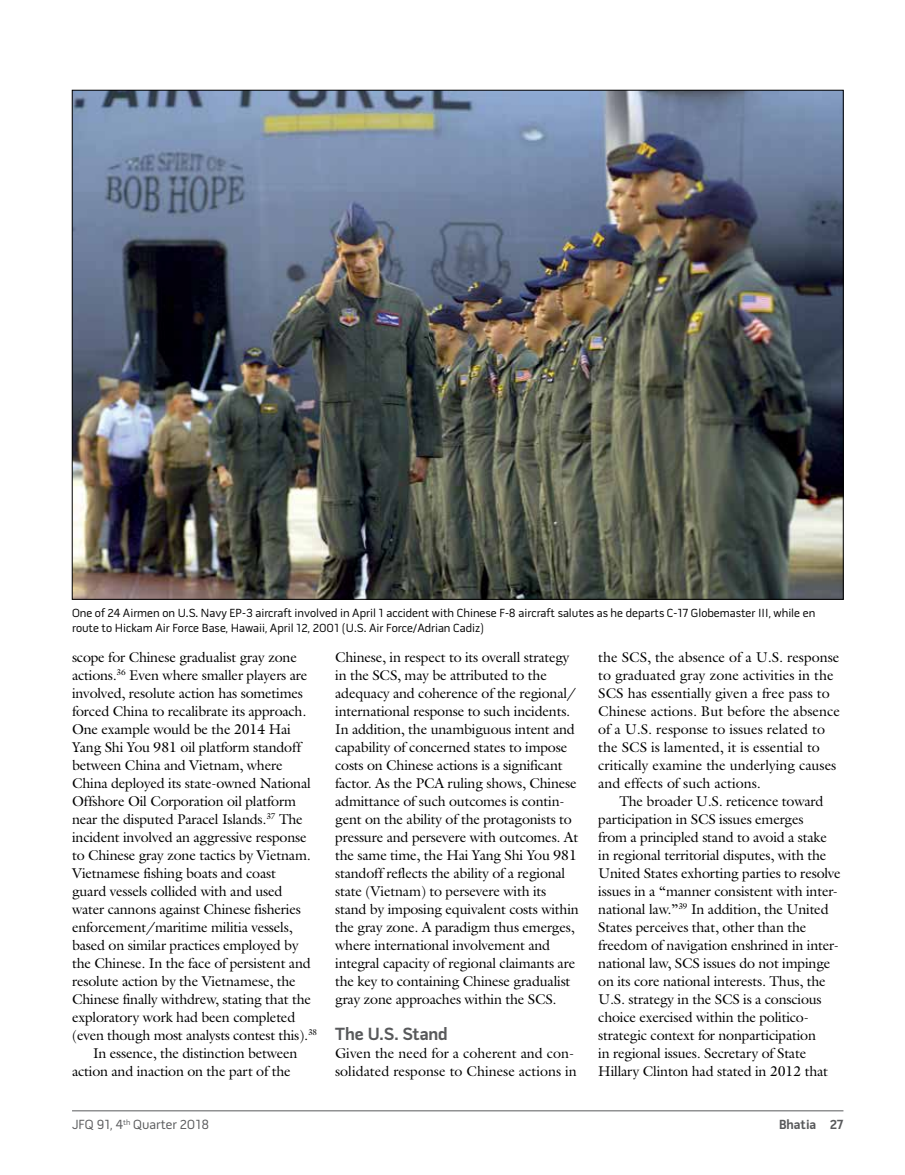
<style>
.page{position:relative;width:905px;height:1175px;background:#fff}
.page>*{position:absolute;margin:0;border:0;box-sizing:border-box;transform-origin:0 0}
.t1{font:700 18px "Pill Gothic 600 mg";letter-spacing:-.005em;color:#58595b}
.t2{font:14.25px/18px "Galliard Std";letter-spacing:-.015em;color:#000}
.t3{font:13.5px "Pill Gothic 600 mg";color:#58595b}
.t4{font:700 13.5px "Pill Gothic 600 mg";color:#58595b}
.t5{font:12px/15px "Pill Gothic 600 mg";color:#000}
</style>
<div class="page">
<hr style="left:72px;top:1110px;width:771px;height:1px;background:#58595b">
<img style="left:74px;top:92px;width:767px;height:505px">
<p class="t5" style="left:72px;top:607px;width:744px">One of 24 Airmen on U.S. Navy EP-3 aircraft involved in April 1 accident with Chinese F-8 aircraft salutes as he departs C-17 Globemaster III, while en route to Hickam Air Force Base, Hawaii, April 12, 2001 (U.S. Air Force/Adrian Cadiz)</p>
<p class="t2" style="left:72px;top:647px;width:226px">scope for Chinese gradualist gray zone</p>
<p class="t2" style="left:72px;top:665px;width:237px">actions.<sup>36</sup> Even where smaller players are</p>
<p class="t2" style="left:72px;top:683px;width:232px">involved, resolute action has sometimes</p>
<p class="t2" style="left:72px;top:701px;width:236px">forced China to recalibrate its approach.</p>
<p class="t2" style="left:72px;top:719px;width:220px">One example would be the 2014 Hai</p>
<p class="t2" style="left:72px;top:737px;width:230px">Yang Shi You 981 oil platform standoff</p>
<p class="t2" style="left:72px;top:755px;width:212px">between China and Vietnam, where</p>
<p class="t2" style="left:72px;top:773px;width:240px">China deployed its state-owned National</p>
<p class="t2" style="left:72px;top:791px;width:226px">Offshore Oil Corporation oil platform</p>
<p class="t2" style="left:72px;top:809px;width:232px">near the disputed Paracel Islands.<sup>37</sup> The</p>
<p class="t2" style="left:72px;top:827px;width:236px">incident involved an aggressive response</p>
<p class="t2" style="left:72px;top:845px;width:240px">to Chinese gray zone tactics by Vietnam.</p>
<p class="t2" style="left:72px;top:863px;width:205px">Vietnamese fishing boats and coast</p>
<p class="t2" style="left:72px;top:881px;width:212px">guard vessels collided with and used</p>
<p class="t2" style="left:72px;top:899px;width:230px">water cannons against Chinese fisheries</p>
<p class="t2" style="left:72px;top:917px;width:222px">enforcement/maritime militia vessels,</p>
<p class="t2" style="left:72px;top:935px;width:228px">based on similar practices employed by</p>
<p class="t2" style="left:72px;top:953px;width:240px">the Chinese. In the face of persistent and</p>
<p class="t2" style="left:72px;top:971px;width:225px">resolute action by the Vietnamese, the</p>
<p class="t2" style="left:72px;top:989px;width:240px">Chinese finally withdrew, stating that the</p>
<p class="t2" style="left:72px;top:1007px;width:225px">exploratory work had been completed</p>
<p class="t2" style="left:72px;top:1025px;width:246px">(even though most analysts contest this).<sup>38</sup></p>
<p class="t2" style="left:93px;top:1043px;width:206px">In essence, the distinction between</p>
<p class="t2" style="left:72px;top:1061px;width:220px">action and inaction on the part of the</p>
<p class="t2" style="left:335px;top:647px;width:245px">Chinese, in respect to its overall strategy in the SCS, may be attributed to the adequacy and coherence of the regional/ international response to such incidents.<br>In addition, the unambiguous intent and capability of concerned states to impose costs on Chinese actions is a significant factor. As the PCA ruling shows, Chinese admittance of such outcomes is contin&shy;gent on the ability of the protagonists to pressure and persevere with outcomes. At the same time, the Hai Yang Shi You 981 standoff reflects the ability of a regional state (Vietnam) to persevere with its stand by imposing equivalent costs within the gray zone. A paradigm thus emerges, where international involvement and integral capacity of regional claimants are the key to containing Chinese gradualist gray zone approaches within the SCS.</p>
<p class="t1" style="left:335px;top:1026px;width:114px">The U.S. Stand</p>
<p class="t2" style="left:335px;top:1043px;width:243px">Given the need for a coherent and con&shy;solidated response to Chinese actions in</p>
<p class="t2" style="left:598px;top:647px;width:243px">the SCS, the absence of a U.S. response to graduated gray zone activities in the SCS has essentially given a free pass to Chinese actions. But before the absence of a U.S. response to issues related to the SCS is lamented, it is essential to critically examine the underlying causes and effects of such actions.</p>
<p class="t2" style="left:598px;top:791px;width:244px;text-indent:21px">The broader U.S. reticence toward participation in SCS issues emerges<br>from a principled stand to avoid a stake in regional territorial disputes, with the United States exhorting parties to resolve issues in a “manner consistent with inter&shy;national law.”<sup>39</sup> In addition, the United States perceives that, other than the freedom of navigation enshrined in inter&shy;national law, SCS issues do not impinge on its core national interests. Thus, the U.S. strategy in the SCS is a conscious choice exercised within the politico&shy;strategic context for nonparticipation<br>in regional issues. Secretary of State Hillary Clinton had stated in 2012 that</p>
<p class="t3" style="left:72px;top:1119px;width:139px">JFQ 91, 4<sup>th</sup> Quarter 2018</p>
<p class="t4" style="left:779px;top:1119px;width:66px">Bhatia 27</p>
</div>
